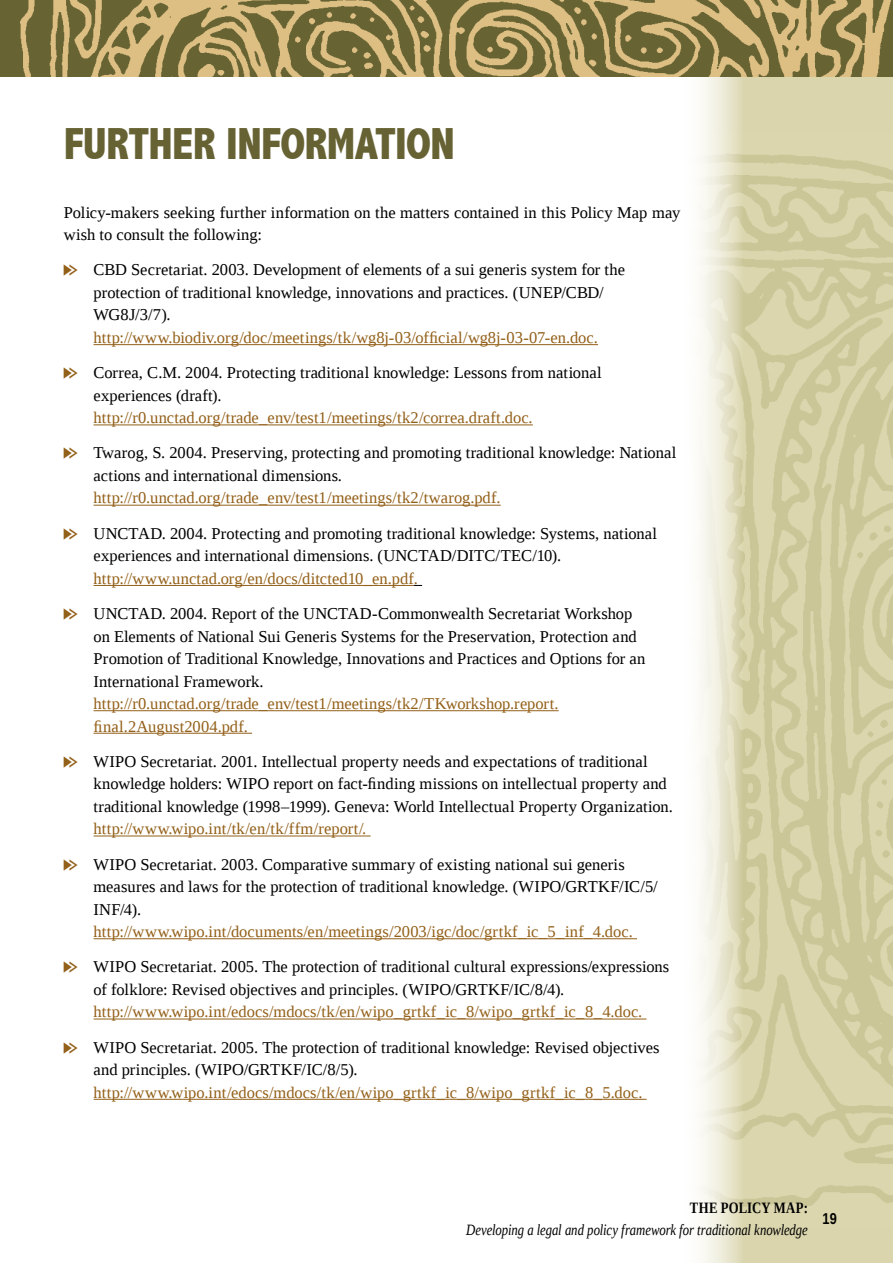
<style>
.page{position:relative;width:893px;height:1263px;background:#fff}
.page>*{position:absolute;margin:0;border:0;box-sizing:border-box;transform-origin:0 0}
.t1{font:800 condensed 45px "Abadi";letter-spacing:-.015em;color:#666233}
.t2{font:16.5px/22.5px "Liberation Serif";letter-spacing:.005em;color:#000}
.t3{font:16.5px/35.2px "Liberation Serif";letter-spacing:.005em;color:#936019}
.t4{font:italic 15.75px "Liberation Serif";letter-spacing:-.01em;color:#000;scale:.81 1}
.t5{font:700 15.75px "Liberation Serif";letter-spacing:.01em;color:#000;scale:.81 1}
.t6{font:700 15.75px "Liberation Sans";color:#000;scale:.81 1}
.s1{font-family:"Pointers";color:#936019}
.s2{font-family:"Pointers"}
.s3{color:#000}
.s4{color:#936019}
</style>
<div class="page">
<svg style="left:702px;top:77px;width:191px;height:1186px;background:#ded9b6"></svg>
<img style="left:700px;top:133px;width:193px;height:1093px">
<img style="left:0;top:0;width:893px;height:77px">
<hr style="left:94px;top:344px;width:504px;height:1px;background:#936019">
<hr style="left:94px;top:424px;width:439px;height:1px;background:#936019">
<hr style="left:94px;top:505px;width:407px;height:1px;background:#936019">
<hr style="left:94px;top:585px;width:320px;height:1px;background:#936019">
<hr style="left:94px;top:710px;width:465px;height:1px;background:#936019">
<hr style="left:94px;top:733px;width:158px;height:1px;background:#936019">
<hr style="left:94px;top:835px;width:277px;height:1px;background:#936019">
<hr style="left:94px;top:938px;width:543px;height:1px;background:#936019">
<hr style="left:94px;top:1018px;width:552px;height:1px;background:#936019">
<hr style="left:94px;top:1099px;width:553px;height:1px;background:#936019">
<h1 class="t1" style="left:64px;top:118px;width:393px">FURTHER INFORMATION</h1>
<p class="t2" style="left:64px;top:201px;width:618px">Policy-makers seeking further information on the matters contained in this Policy Map may wish to consult the following:</p>
<p class="t2" style="left:94px;top:258px;width:533px;text-indent:-30px"><span class="s1">t</span> CBD Secretariat. 2003. Development of elements of a sui generis system for the protection of traditional knowledge, innovations and practices. (UNEP/CBD/<br>WG8J/3/7).</p>
<p class="t3" style="left:64px;top:320px;width:539px;text-align:right">http://www.biodiv.org/doc/meetings/tk/wg8j-03/official/wg8j-03-07-en.doc.<br><span class="s2">t</span> <span class="s3">Correa, C.M. 2004. Protecting traditional knowledge: Lessons from national</span></p>
<p class="t2" style="left:94px;top:384px;width:129px">experiences (draft).</p>
<p class="t2" style="left:64px;top:400px;width:614px;line-height:35.2px;text-indent:30px"><span class="s4">http://r0.unctad.org/trade_env/test1/meetings/tk2/correa.draft.doc.<br></span><span class="s1">t</span> Twarog, S. 2004. Preserving, protecting and promoting traditional knowledge: National</p>
<p class="t2" style="left:94px;top:464px;width:250px">actions and international dimensions.</p>
<p class="t2" style="left:64px;top:480px;width:595px;line-height:35.2px;text-indent:30px"><span class="s4">http://r0.unctad.org/trade_env/test1/meetings/tk2/twarog.pdf.<br></span><span class="s1">t</span> UNCTAD. 2004. Protecting and promoting traditional knowledge: Systems, national</p>
<p class="t2" style="left:94px;top:544px;width:469px">experiences and international dimensions. (UNCTAD/DITC/TEC/10).</p>
<p class="t2" style="left:64px;top:560px;width:570px;line-height:35.2px;text-indent:30px"><span class="s4">http://www.unctad.org/en/docs/ditcted10_en.pdf.<br></span><span class="s1">t</span> UNCTAD. 2004. Report of the UNCTAD-Commonwealth Secretariat Workshop</p>
<p class="t2" style="left:94px;top:625px;width:553px">on Elements of National Sui Generis Systems for the Preservation, Protection and<br>Promotion of Traditional Knowledge, Innovations and Practices and Options for an<br>International Framework.</p>
<p class="t3" style="left:94px;top:692px;width:466px;line-height:22.5px">http://r0.unctad.org/trade_env/test1/meetings/tk2/TKworkshop.report. final.2August2004.pdf.</p>
<p class="t2" style="left:94px;top:750px;width:581px;text-indent:-30px"><span class="s1">t</span> WIPO Secretariat. 2001. Intellectual property needs and expectations of traditional knowledge holders: WIPO report on fact-finding missions on intellectual property and traditional knowledge (1998–1999). Geneva: World Intellectual Property Organization.</p>
<p class="t2" style="left:64px;top:811px;width:562px;line-height:35.2px;text-indent:30px"><span class="s4">http://www.wipo.int/tk/en/tk/ffm/report/.<br></span><span class="s1">t</span> WIPO Secretariat. 2003. Comparative summary of existing national sui generis</p>
<p class="t2" style="left:94px;top:875px;width:566px">measures and laws for the protection of traditional knowledge. (WIPO/GRTKF/IC/5/<br>INF/4).</p>
<p class="t2" style="left:64px;top:914px;width:607px;line-height:35.2px;text-align:center"><span class="s4">http://www.wipo.int/documents/en/meetings/2003/igc/doc/grtkf_ic_5_inf_4.doc.<br></span><span class="s1">t</span> WIPO Secretariat. 2005. The protection of traditional cultural expressions/expressions</p>
<p class="t2" style="left:94px;top:978px;width:472px">of folklore: Revised objectives and principles. (WIPO/GRTKF/IC/8/4).</p>
<p class="t3" style="left:64px;top:994px;width:597px;text-indent:30px">http://www.wipo.int/edocs/mdocs/tk/en/wipo_grtkf_ic_8/wipo_grtkf_ic_8_4.doc. <span class="s2">t</span> <span class="s3">WIPO Secretariat. 2005. The protection of traditional knowledge: Revised objectives</span></p>
<p class="t2" style="left:94px;top:1058px;width:266px">and principles. (WIPO/GRTKF/IC/8/5).</p>
<p class="t3" style="left:94px;top:1074px;width:550px">http://www.wipo.int/edocs/mdocs/tk/en/wipo_grtkf_ic_8/wipo_grtkf_ic_8_5.doc.</p>
<p class="t5" style="left:690px;top:1197px;width:147px">THE POLICY MAP:</p>
<p class="t4" style="left:466px;top:1220px;width:423px">Developing a legal and policy framework for traditional knowledge</p>
<p class="t6" style="left:823px;top:1208px;width:19px">19</p>
</div>
